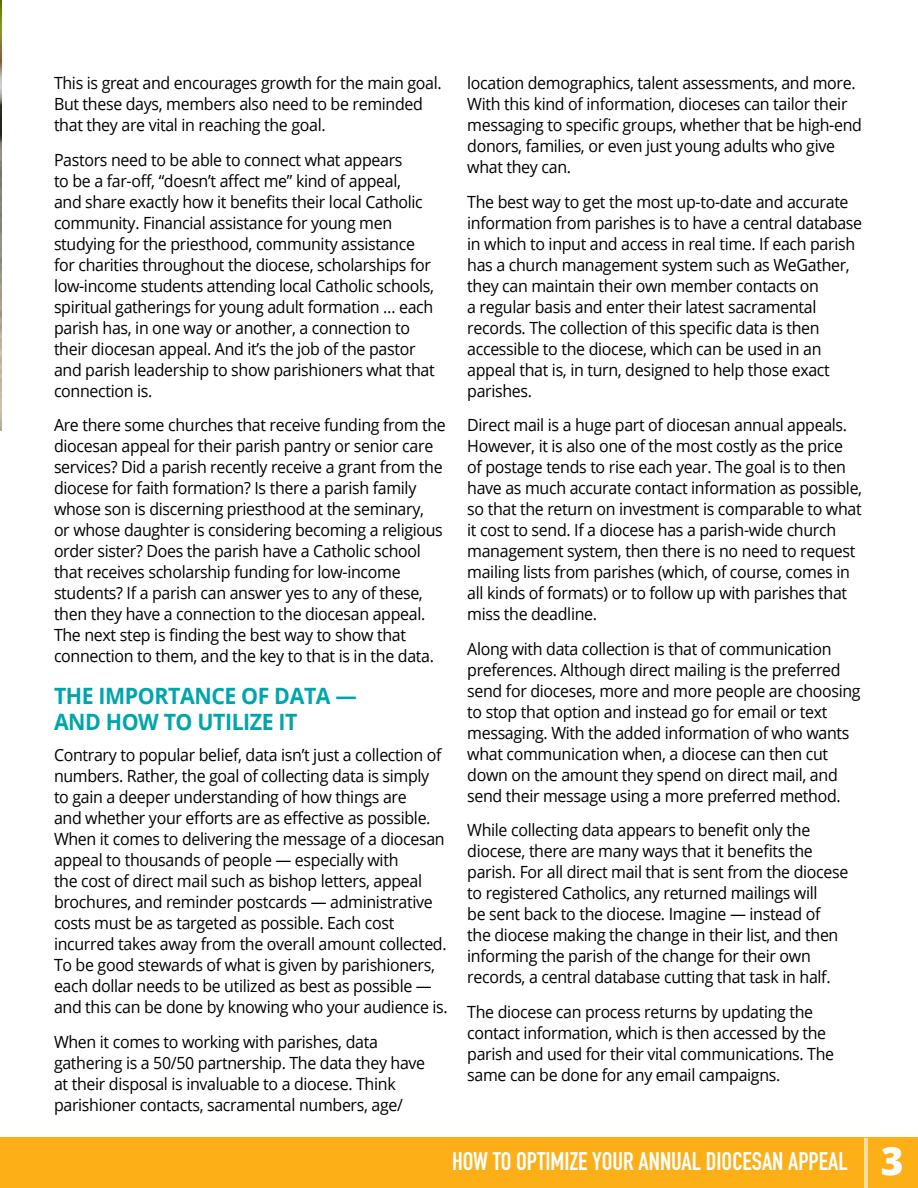
<style>
.page{position:relative;width:918px;height:1188px;background:#fff}
.page>*{position:absolute;margin:0;border:0;box-sizing:border-box;transform-origin:0 0}
.t1{font:700 25.2px "DIN Condensed";color:#fff}
.t2{font:700 22.5px/25.5px "Open Sans";letter-spacing:-.02em;color:#00a5ab;scale:.95 1}
.t3{font:16.8px/21px "Open Sans";letter-spacing:-.02em;color:#000;scale:.95 1}
.s1{font-family:"Open Sans";font-weight:800;font-size:39px}
</style>
<div class="page">
<div style="left:0;top:1138px;width:918px;height:50px;background:#fcaf17"></div>
<hr style="left:864px;top:1138px;width:4px;height:50px;background:#fddfa2">
<img style="left:0;top:0;width:2px;height:431px">
<p class="t3" style="left:54px;top:72px;width:410px">This is great and encourages growth for the main goal.<br>But these days, members also need to be reminded that they are vital in reaching the goal.</p>
<p class="t3" style="left:54px;top:149px;width:402px">Pastors need to be able to connect what appears<br>to be a far-off, “doesn’t affect me” kind of appeal,<br>and share exactly how it benefits their local Catholic community. Financial assistance for young men studying for the priesthood, community assistance for charities throughout the diocese, scholarships for low-income students attending local Catholic schools, spiritual gatherings for young adult formation … each parish has, in one way or another, a connection to their diocesan appeal. And it’s the job of the pastor and parish leadership to show parishioners what that connection is.</p>
<p class="t3" style="left:54px;top:414px;width:414px">Are there some churches that receive funding from the diocesan appeal for their parish pantry or senior care services? Did a parish recently receive a grant from the diocese for faith formation? Is there a parish family whose son is discerning priesthood at the seminary,<br>or whose daughter is considering becoming a religious order sister? Does the parish have a Catholic school that receives scholarship funding for low-income students? If a parish can answer yes to any of these, then they have a connection to the diocesan appeal.<br>The next step is finding the best way to show that connection to them, and the key to that is in the data.</p>
<h2 class="t2" style="left:54px;top:683px;width:320px">THE IMPORTANCE OF DATA —<br>AND HOW TO UTILIZE IT</h2>
<p class="t3" style="left:54px;top:744px;width:416px">Contrary to popular belief, data isn’t just a collection of numbers. Rather, the goal of collecting data is simply to gain a deeper understanding of how things are<br>and whether your efforts are as effective as possible.<br>When it comes to delivering the message of a diocesan appeal to thousands of people — especially with<br>the cost of direct mail such as bishop letters, appeal brochures, and reminder postcards — administrative costs must be as targeted as possible. Each cost incurred takes away from the overall amount collected.<br>To be good stewards of what is given by parishioners, each dollar needs to be utilized as best as possible — and this can be done by knowing who your audience is.</p>
<p class="t3" style="left:54px;top:1031px;width:392px">When it comes to working with parishes, data gathering is a 50/50 partnership. The data they have at their disposal is invaluable to a diocese. Think parishioner contacts, sacramental numbers, age/</p>
<p class="t3" style="left:467px;top:72px;width:417px">location demographics, talent assessments, and more.<br>With this kind of information, dioceses can tailor their messaging to specific groups, whether that be high-end donors, families, or even just young adults who give what they can.</p>
<p class="t3" style="left:467px;top:191px;width:417px">The best way to get the most up-to-date and accurate information from parishes is to have a central database in which to input and access in real time. If each parish has a church management system such as WeGather, they can maintain their own member contacts on<br>a regular basis and enter their latest sacramental records. The collection of this specific data is then accessible to the diocese, which can be used in an appeal that is, in turn, designed to help those exact parishes.</p>
<p class="t3" style="left:467px;top:414px;width:417px">Direct mail is a huge part of diocesan annual appeals.<br>However, it is also one of the most costly as the price<br>of postage tends to rise each year. The goal is to then have as much accurate contact information as possible, so that the return on investment is comparable to what it cost to send. If a diocese has a parish-wide church management system, then there is no need to request mailing lists from parishes (which, of course, comes in all kinds of formats) or to follow up with parishes that miss the deadline.</p>
<p class="t3" style="left:467px;top:638px;width:416px">Along with data collection is that of communication preferences. Although direct mailing is the preferred send for dioceses, more and more people are choosing to stop that option and instead go for email or text messaging. With the added information of who wants what communication when, a diocese can then cut down on the amount they spend on direct mail, and send their message using a more preferred method.</p>
<p class="t3" style="left:467px;top:819px;width:403px">While collecting data appears to benefit only the diocese, there are many ways that it benefits the parish. For all direct mail that is sent from the diocese to registered Catholics, any returned mailings will<br>be sent back to the diocese. Imagine — instead of the diocese making the change in their list, and then informing the parish of the change for their own records, a central database cutting that task in half.</p>
<p class="t3" style="left:467px;top:1001px;width:388px">The diocese can process returns by updating the contact information, which is then accessed by the parish and used for their vital communications. The same can be done for any email campaigns.</p>
<h1 class="t1" style="left:452px;top:1144px;width:453px">HOW TO OPTIMIZE YOUR ANNUAL DIOCESAN APPEAL <span class="s1">3</span></h1>
</div>
